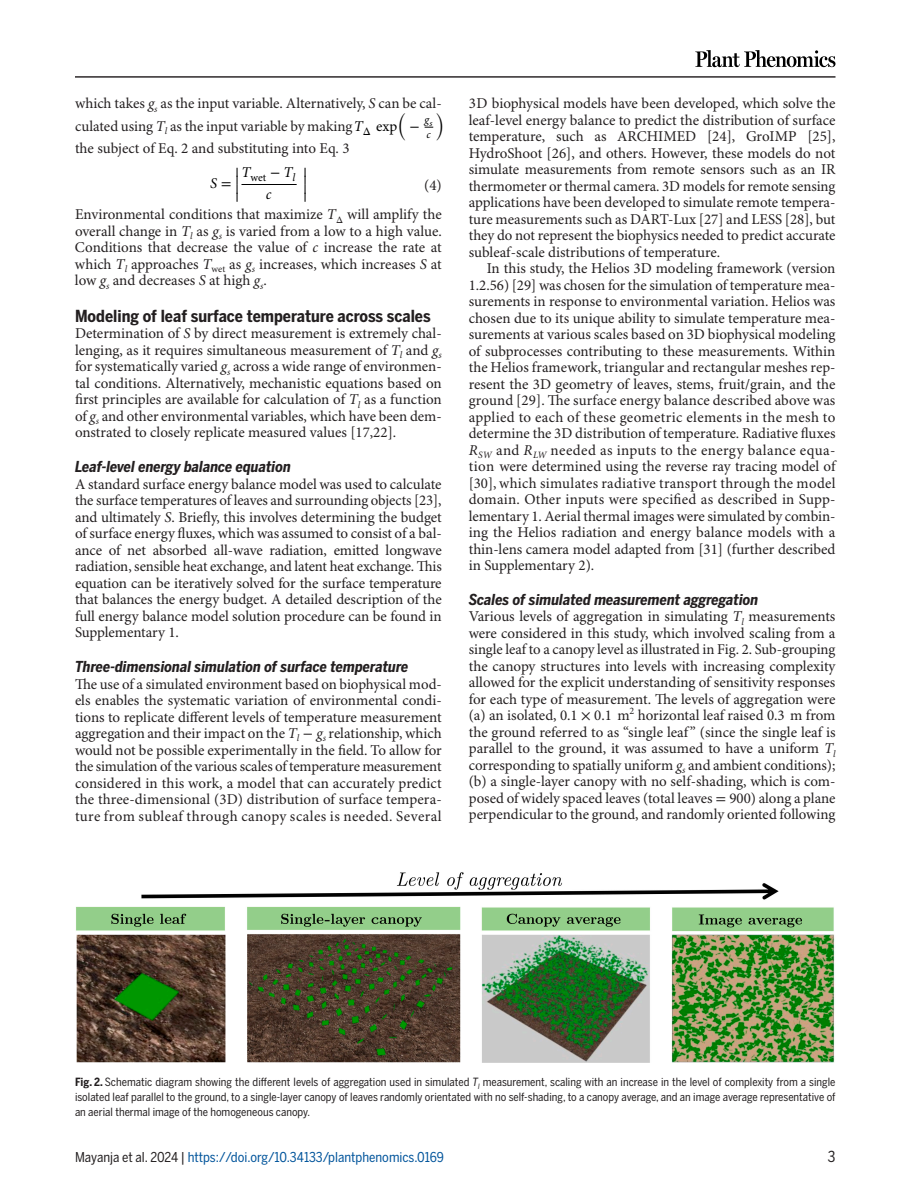
<style>
.page{position:relative;width:900px;height:1200px;background:#fff}
.page>*{position:absolute;margin:0;border:0;box-sizing:border-box;transform-origin:0 0}
.t1{font:700 16.5px "Benton Sans Cond";color:#231f20}
.t2{font:15px/16.5px "Minion Pro";color:#231f20;text-align:justify}
.t3{font:italic 700 15px "Benton Sans Condensed";color:#231f20}
.t4{font:15px "STIX Math Extensions";color:#000}
.t5{font:italic 15px "Minion Pro";color:#000}
.t6{font:15px "Benton Sans Cond";color:#231f20}
.t7{font:15px "STIX Math";color:#000}
.t8{font:13.5px "Benton Sans Cond";color:#00549b}
.t9{font:11.25px/15px "Benton Sans Cond";color:#231f20;text-align:justify}
.t10{font:11.25px "Minion Pro";color:#000}
.t11{font:italic 11.25px/15.3px "Minion Pro";color:#000}
.t12{font:10.05px "Minion Pro";color:#231f20}
.s1{font-style:italic}
.s2{font-style:italic;color:#000}
.s3{color:#000}
.s4{font-family:"STIX Math";font-style:normal}
.s5{font-family:"STIX"}
.s6{font-weight:700}
.s7{font-family:"Benton Sans Condensed";font-style:italic}
.s8{color:#231f20}
</style>
<div class="page">
<hr style="left:75px;top:76px;width:761px;height:2px;background:#231f20">
<svg style="left:695px;top:50px;width:140px;height:17px"></svg>
<hr style="left:242px;top:184px;width:55px;height:1px;background:#000">
<img style="left:76px;top:872px;width:759px;height:191px">
<p class="t2" style="left:75px;top:93px;width:368px;line-height:22.8px">which takes <span class="s1">g</span><sub>s</sub> as the input variable. Alternatively, <span class="s1">S</span> can be cal&shy;culated using <span class="s1">T</span><sub>l</sub> as the input variable by making <span class="s2">T</span><sub>Δ</sub> <span class="s3">exp</span></p>
<p class="t4" style="left:397px;top:100px;width:10px">(</p>
<p class="t7" style="left:409px;top:117px;width:12px">−</p>
<p class="t11" style="left:425px;top:113px;width:9px">g<sub>s </sub>c</p>
<p class="t4" style="left:435px;top:100px;width:11px">)</p>
<p class="t2" style="left:75px;top:141px;width:276px">the subject of Eq. 2 and substituting into Eq. 3</p>
<p class="t10" style="left:242px;top:173px;width:55px"><sup>T</sup>wet <sup>−</sup> <sup>T</sup><span class="s1">l</span></p>
<p class="t5" style="left:266px;top:188px;width:7px">c</p>
<p class="t4" style="left:303px;top:162px;width:6px">|</p>
<p class="t4" style="left:303px;top:171px;width:6px">|</p>
<p class="t4" style="left:303px;top:179px;width:6px">|</p>
<p class="t4" style="left:303px;top:187px;width:6px">|</p>
<p class="t4" style="left:235px;top:162px;width:6px">|</p>
<p class="t4" style="left:235px;top:171px;width:6px">|</p>
<p class="t4" style="left:235px;top:179px;width:6px">|</p>
<p class="t4" style="left:235px;top:187px;width:6px">|</p>
<p class="t5" style="left:210px;top:178px;width:23px">S <span class="s4">=</span></p>
<p class="t2" style="left:424px;top:177px;width:19px">(4)</p>
<p class="t2" style="left:75px;top:207px;width:368px">Environmental conditions that maximize <span class="s1">T</span><sub>Δ</sub> will amplify the overall change in <span class="s1">T</span><sub>l</sub> as <span class="s1">g</span><sub>s</sub> is varied from a low to a high value.<br>Conditions that decrease the value of <span class="s1">c</span> increase the rate at which <span class="s1">T</span><sub>l</sub> approaches <span class="s1">T</span><sub>wet</sub> as <span class="s1">g</span><sub>s</sub> increases, which increases <span class="s1">S</span> at low <span class="s1">g</span><sub>s</sub> and decreases <span class="s1">S</span> at high <span class="s1">g</span><sub>s</sub>.</p>
<p class="t1" style="left:75px;top:306px;width:357px">Modeling of leaf surface temperature across scales</p>
<p class="t2" style="left:75px;top:326px;width:368px">Determination of <span class="s1">S</span> by direct measurement is extremely chal&shy;lenging, as it requires simultaneous measurement of <span class="s1">T</span><sub>l</sub> and <span class="s1">g</span><sub>s </sub>for systematically varied <span class="s1">g</span><sub>s</sub> across a wide range of environmen&shy;tal conditions. Alternatively, mechanistic equations based on first principles are available for calculation of <span class="s1">T</span><sub>l</sub> as a function of <span class="s1">g</span><sub>s</sub> and other environmental variables, which have been dem&shy;onstrated to closely replicate measured values [17,22].</p>
<p class="t3" style="left:75px;top:457px;width:217px">Leaf-level energy balance equation</p>
<p class="t2" style="left:75px;top:476px;width:368px">A standard surface energy balance model was used to calculate the surface temperatures of leaves and surrounding objects [23], and ultimately <span class="s1">S</span>. Briefly, this involves determining the budget of surface energy fluxes, which was assumed to consist of a bal&shy;ance of net absorbed all-wave radiation, emitted longwave radiation, sensible heat exchange, and latent heat exchange. This equation can be iteratively solved for the surface temperature that balances the energy budget. A detailed description of the full energy balance model solution procedure can be found in Supplementary 1.</p>
<p class="t3" style="left:75px;top:657px;width:335px">Three-dimensional simulation of surface temperature</p>
<p class="t2" style="left:75px;top:676px;width:368px">The use of a simulated environment based on biophysical mod&shy;els enables the systematic variation of environmental condi&shy;tions to replicate different levels of temperature measurement aggregation and their impact on the <span class="s1">T</span><sub>l</sub> <span class="s5">−</span> <span class="s1">g</span><sub>s</sub> relationship, which would not be possible experimentally in the field. To allow for the simulation of the various scales of temperature measurement considered in this work, a model that can accurately predict the three-dimensional (3D) distribution of surface tempera&shy;ture from subleaf through canopy scales is needed. Several</p>
<p class="t2" style="left:469px;top:96px;width:368px">3D biophysical models have been developed, which solve the leaf-level energy balance to predict the distribution of surface temperature, such as ARCHIMED [24], GroIMP [25], HydroShoot [26], and others. However, these models do not simulate measurements from remote sensors such as an IR thermometer or thermal camera. 3D models for remote sensing applications have been developed to simulate remote tempera&shy;ture measurements such as DART-Lux [27] and LESS [28], but they do not represent the biophysics needed to predict accurate subleaf-scale distributions of temperature.</p>
<p class="t2" style="left:469px;top:261px;width:368px;text-align:left;text-indent:18px">In this study, the Helios 3D modeling framework (version 1.2.56) [29] was chosen for the simulation of temperature mea&shy;surements in response to environmental variation. Helios was chosen due to its unique ability to simulate temperature mea&shy;surements at various scales based on 3D biophysical modeling of subprocesses contributing to these measurements. Within the Helios framework, triangular and rectangular meshes rep&shy;resent the 3D geometry of leaves, stems, fruit/grain, and the ground [29]. The surface energy balance described above was applied to each of these geometric elements in the mesh to determine the 3D distribution of temperature. Radiative fluxes <span class="s1">R</span><sub>SW</sub> and <span class="s1">R</span><sub>LW</sub> needed as inputs to the energy balance equa&shy;tion were determined using the reverse ray tracing model of [30], which simulates radiative transport through the model domain. Other inputs were specified as described in Supp&shy;lementary 1. Aerial thermal images were simulated by combin&shy;ing the Helios radiation and energy balance models with a thin-lens camera model adapted from [31] (further described in Supplementary 2).</p>
<p class="t3" style="left:469px;top:590px;width:291px">Scales of simulated measurement aggregation</p>
<p class="t2" style="left:469px;top:609px;width:368px">Various levels of aggregation in simulating <span class="s1">T</span><sub>l</sub> measurements were considered in this study, which involved scaling from a single leaf to a canopy level as illustrated in Fig. 2. Sub-grouping the canopy structures into levels with increasing complexity allowed for the explicit understanding of sensitivity responses for each type of measurement. The levels of aggregation were (a) an isolated, 0.1 <span class="s5">×</span> 0.1 m</p>
<p class="t12" style="left:630px;top:704px;width:6px">2</p>
<p class="t2" style="left:469px;top:708px;width:368px;text-indent:169px">horizontal leaf raised 0.3 m from the ground referred to as “single leaf ” (since the single leaf is parallel to the ground, it was assumed to have a uniform <span class="s1">T</span><sub>l </sub>corresponding to spatially uniform <span class="s1">g</span><sub>s</sub> and ambient conditions); (b) a single-layer canopy with no self-shading, which is com&shy;posed of widely spaced leaves (total leaves <span class="s5">=</span> 900) along a plane perpendicular to the ground, and randomly oriented following</p>
<p class="t9" style="left:75px;top:1074px;width:762px"><span class="s6">Fig. 2.</span> Schematic diagram showing the different levels of aggregation used in simulated <span class="s7">T</span><sub>l</sub> measurement, scaling with an increase in the level of complexity from a single isolated leaf parallel to the ground, to a single-layer canopy of leaves randomly orientated with no self-shading, to a canopy average, and an image average representative of an aerial thermal image of the homogeneous canopy.</p>
<p class="t8" style="left:75px;top:1149px;width:370px"><span class="s8">Mayanja et al. 2024 |</span> https://doi.org/10.34133/plantphenomics.0169</p>
<p class="t6" style="left:828px;top:1147px;width:9px">3</p>
</div>
